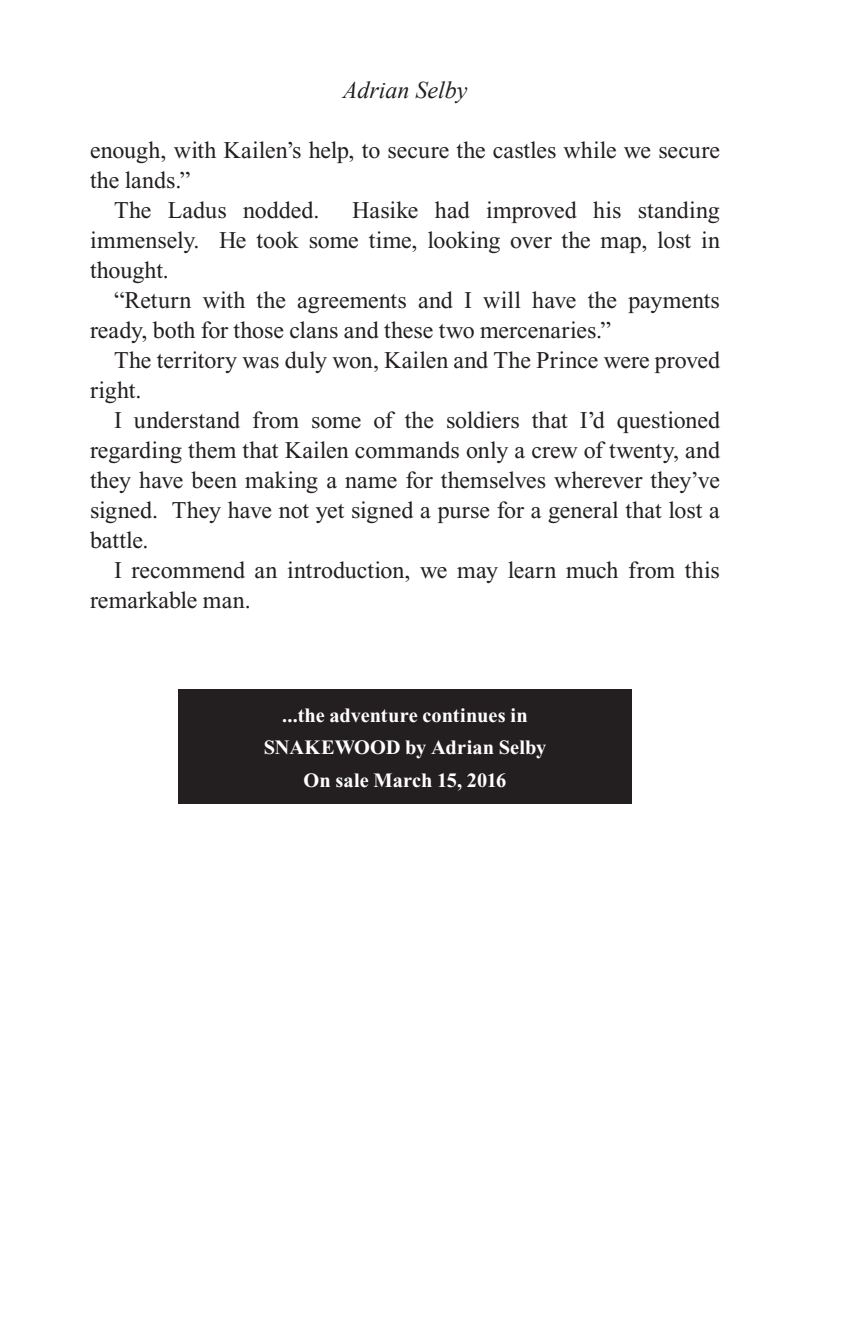
<style>
.page{position:relative;width:864px;height:1332px;background:#fff}
.page>*{position:absolute;margin:0;border:0;box-sizing:border-box;transform-origin:0 0}
.t1{font:24px/30px "Times New Roman";color:#231f20}
.t2{font:italic 24px "Times New Roman";color:#231f20}
.t3{font:700 20.4px/32.8px "Times New Roman";color:#fff;text-align:center}
</style>
<div class="page">
<div style="left:178px;top:689px;width:454px;height:115px;background:#231f20"></div>
<p class="t2" style="left:343px;top:74px;width:126px">Adrian Selby</p>
<p class="t1" style="left:90px;top:135px;width:632px">enough, with Kailen’s help, to secure the castles while we secure</p>
<p class="t1" style="left:90px;top:165px;width:102px">the lands.”</p>
<p class="t1" style="left:114px;top:195px;width:207px">The Ladus nodded.</p>
<p class="t1" style="left:90px;top:195px;width:632px;text-align:justify;text-indent:262px">Hasike had improved his standing immensely. He took some time, looking over the map, lost in thought.</p>
<p class="t1" style="left:90px;top:285px;width:631px;text-indent:24px">“Return with the agreements and I will have the payments ready, both for those clans and these two mercenaries.”</p>
<p class="t1" style="left:90px;top:345px;width:632px;text-indent:24px">The territory was duly won, Kailen and The Prince were proved right.</p>
<p class="t1" style="left:90px;top:405px;width:632px;text-align:justify;text-indent:24px">I understand from some of the soldiers that I’d questioned regarding them that Kailen commands only a crew of twenty, and they have been making a name for themselves wherever they’ve signed. They have not yet signed a purse for a general that lost a battle.</p>
<p class="t1" style="left:90px;top:555px;width:631px;text-indent:24px">I recommend an introduction, we may learn much from this remarkable man.</p>
<p class="t3" style="left:264px;top:698px;width:284px">...the adventure continues in<br>SNAKEWOOD by Adrian Selby<br>On sale March 15, 2016</p>
</div>
